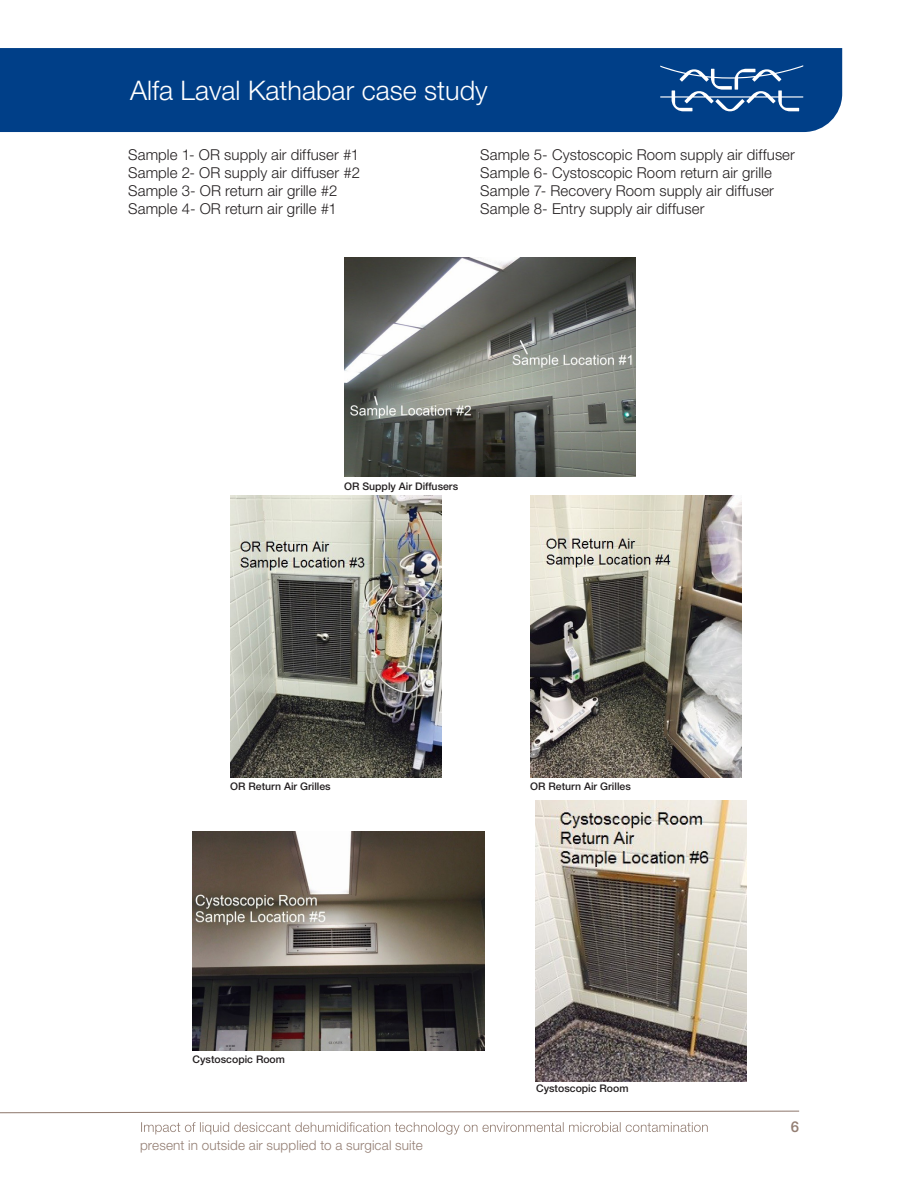
<style>
.page{position:relative;width:918px;height:1188px;background:#fff}
.page>*{position:absolute;margin:0;border:0;box-sizing:border-box;transform-origin:0 0}
.t1{font:300 27px "Helvetica Neue LT Std";color:#fff}
.t2{font:300 15px/18px "Helvetica Neue LT Std";letter-spacing:.005em;color:#231f20}
.t3{font:500 15px "Helvetica Neue LT Std";color:#937e73}
.t4{font:300 13.5px "Helvetica Neue LT Std";letter-spacing:.01em;color:#937e73}
.t5{font:500 10.5px "Helvetica Neue LT Std";color:#231f20}
</style>
<div class="page">
<div style="left:0;top:48px;width:842px;height:84px;background:#003f88"></div>
<svg style="left:0;top:1110px;width:800px;height:4px"></svg>
<svg style="left:141px;top:1122px;width:567px;height:13px"></svg>
<svg style="left:660px;top:65px;width:143px;height:46px;background:#30639e"></svg>
<img style="left:536px;top:800px;width:211px;height:282px">
<img style="left:193px;top:831px;width:291px;height:219px">
<img style="left:530px;top:496px;width:212px;height:281px">
<img style="left:230px;top:496px;width:211px;height:281px">
<img style="left:344px;top:258px;width:292px;height:219px">
<h1 class="t1" style="left:130px;top:74px;width:359px">Alfa Laval Kathabar case study</h1>
<p class="t2" style="left:128px;top:145px;width:233px">Sample 1- OR supply air diffuser #1<br>Sample 2- OR supply air diffuser #2<br>Sample 3- OR return air grille #2<br>Sample 4- OR return air grille #1</p>
<p class="t2" style="left:480px;top:145px;width:316px">Sample 5- Cystoscopic Room supply air diffuser Sample 6- Cystoscopic Room return air grille Sample 7- Recovery Room supply air diffuser Sample 8- Entry supply air diffuser</p>
<p class="t5" style="left:344px;top:480px;width:115px">OR Supply Air Diffusers</p>
<p class="t5" style="left:230px;top:780px;width:102px">OR Return Air Grilles</p>
<p class="t5" style="left:530px;top:780px;width:102px">OR Return Air Grilles</p>
<p class="t5" style="left:193px;top:1052px;width:94px">Cystoscopic Room</p>
<p class="t4" style="left:140px;top:1137px;width:284px">present in outside air supplied to a surgical suite</p>
<p class="t5" style="left:536px;top:1082px;width:94px">Cystoscopic Room</p>
<p class="t3" style="left:791px;top:1118px;width:10px">6</p>
</div>
